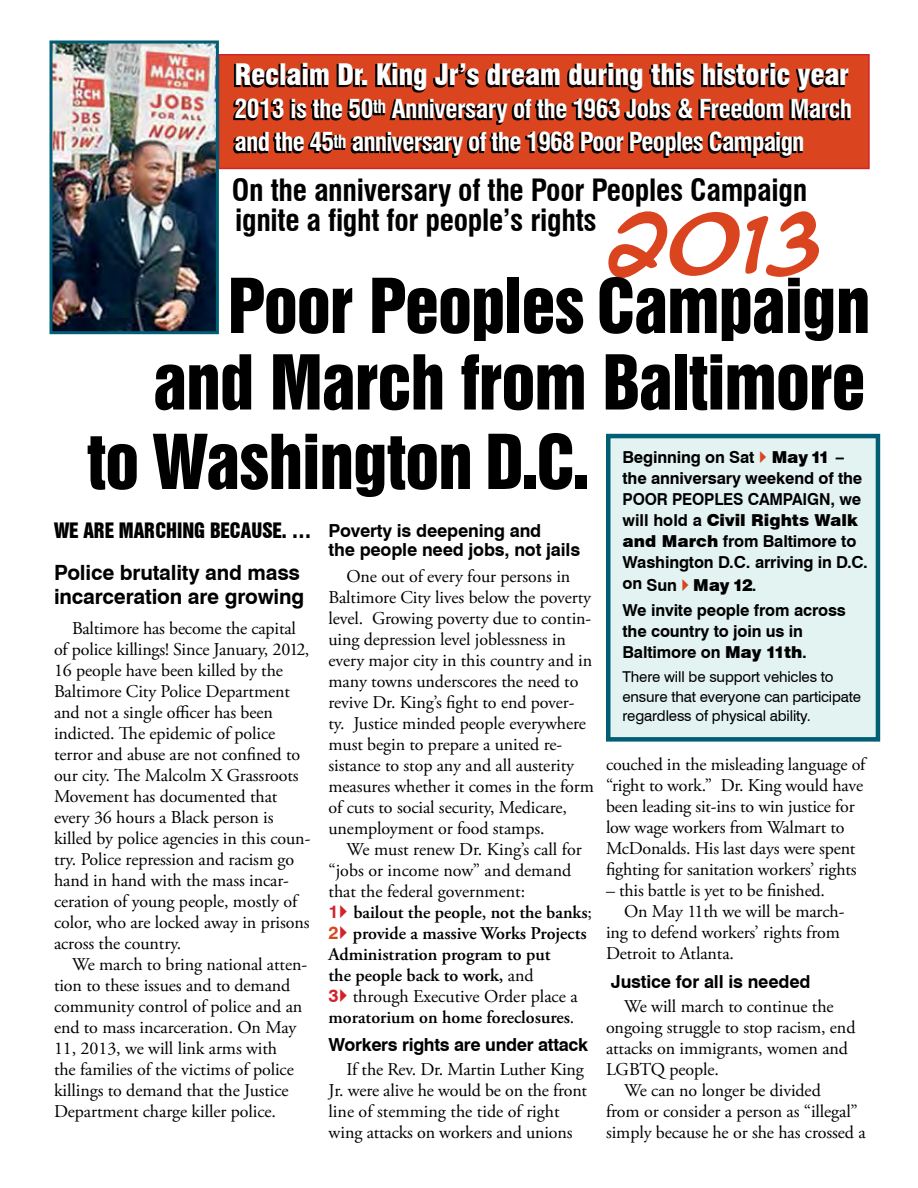
<style>
.page{position:relative;width:918px;height:1188px;background:#fff}
.page>*{position:absolute;margin:0;border:0;box-sizing:border-box;transform-origin:0 0}
.t1{font:69px "Swiss 921 BT Regular A";letter-spacing:-.01em;color:#000}
.t2{font:700 66px "Anime Ace";color:#da451f}
.t3{font:700 condensed 30px/30px "Swiss 721 BT";letter-spacing:-.01em;color:#000}
.t4{font:900 condensed 28.95px "Swiss 721 BT";letter-spacing:-.01em;color:#fff}
.t5{font:700 condensed 25.5px/33px "Swiss 721 BT";letter-spacing:-.03em;color:#fff}
.t6{font:700 21px/24px "Swiss 721 BT";letter-spacing:-.01em;color:#000}
.t7{font:19.5px "Swiss 921 BT Regular A";color:#000}
.t8{font:18px/21px "Adobe Garamond Pro";letter-spacing:-.005em;color:#000}
.t9{font:600 18px/21px "Adobe Garamond Pro";color:#000}
.t10{font:700 18px/19.5px "Swiss 721 BT";letter-spacing:-.01em;color:#000}
.t11{font:700 16.5px/21px "Swiss 721 BT";letter-spacing:-.01em;color:#000}
.t12{font:15px/19.5px "Swiss 721 BT";letter-spacing:-.01em;color:#000}
.s1{font-size:18px}
.s2{font-weight:900}
.s3{font-weight:400}
.s4{font-family:"Swiss 721 BT";font-weight:700;color:#d2232a}
.s5{font-family:"Swiss 721 BT";font-weight:700;color:#da451f}
</style>
<div class="page">
<div style="left:219px;top:55px;width:650px;height:113px;background:#da451f"></div>
<svg style="left:233px;top:63px;width:618px;height:95px"></svg>
<div style="left:218px;top:54px;width:652px;height:115px;border:1px solid #d2232a"></div>
<div style="left:608px;top:436px;width:270px;height:303px;background:#e3f3f1"></div>
<div style="left:606px;top:434px;width:274px;height:308px;border:4px solid #005e75"></div>
<img style="left:54px;top:44px;width:161px;height:286px">
<div style="left:50px;top:40px;width:169px;height:294px;border:3px solid #005e75"></div>
<h3 class="t4" style="left:234px;top:57px;width:616px">Reclaim Dr. King Jr’s dream during this historic year</h3>
<h3 class="t5" style="left:234px;top:92px;width:619px">2013 is the 50<sup>th</sup> Anniversary of the 1963 Jobs &amp; Freedom March and the 45<span class="s1">th</span> anniversary of the 1968 Poor Peoples Campaign</h3>
<h3 class="t3" style="left:232px;top:175px;width:577px">On the anniversary of the Poor Peoples Campaign ignite a fight for people’s rights</h3>
<h2 class="t2" style="left:608px;top:204px;width:217px">2013</h2>
<h1 class="t1" style="left:228px;top:261px;width:644px">Poor Peoples Campaign</h1>
<h1 class="t1" style="left:153px;top:337px;width:714px">and March from Baltimore</h1>
<h1 class="t1" style="left:87px;top:417px;width:504px">to Washington D.C.</h1>
<p class="t11" style="left:622px;top:447px;width:247px">Beginning on Sat <span class="s2">May 11</span> – the anniversary weekend of the<br>Poor Peoples Campaign, we will hold a <span class="s2">Civil Rights Walk and March</span> from Baltimore to<br>Washington D.C. arriving in D.C.</p>
<p class="t11" style="left:623px;top:572px;width:225px;line-height:25.5px">on Sun <span class="s2">May 12</span>.<br>We invite people from across</p>
<p class="t11" style="left:623px;top:621px;width:186px">the country to join us in<br>Baltimore on <span class="s2">May 11th</span>.</p>
<p class="t12" style="left:622px;top:667px;width:240px">There will be support vehicles to ensure that everyone can participate regardless of physical ability.</p>
<p class="t7" style="left:54px;top:517px;width:259px">We are Marching because. …</p>
<p class="t6" style="left:54px;top:560px;width:252px">Police brutality and mass incarceration are growing</p>
<p class="t8" style="left:54px;top:618px;width:258px;text-indent:18px">Baltimore has become the capital of police killings! Since January, 2012, 16 people have been killed by the Baltimore City Police Department and not a single officer has been indicted. The epidemic of police terror and abuse are not confined to our city. The Malcolm X Grassroots Movement has documented that every 36 hours a Black person is killed by police agencies in this coun&shy;try. Police repression and racism go hand in hand with the mass incar&shy;ceration of young people, mostly of color, who are locked away in prisons across the country.</p>
<p class="t8" style="left:54px;top:954px;width:255px;text-indent:18px">We march to bring national atten&shy;tion to these issues and to demand community control of police and an end to mass incarceration. On May 11, 2013, we will link arms with<br>the families of the victims of police killings to demand that the Justice Department charge killer police.</p>
<p class="t10" style="left:328px;top:520px;width:253px">Poverty is deepening and<br>the people need jobs, not jails</p>
<p class="t8" style="left:328px;top:566px;width:267px;text-indent:18px">One out of every four persons in Baltimore City lives below the poverty level. Growing poverty due to contin&shy;uing depression level joblessness in every major city in this country and in many towns underscores the need to revive Dr. King’s fight to end pover&shy;ty. Justice minded people everywhere must begin to prepare a united re&shy;sistance to stop any and all austerity measures whether it comes in the form of cuts to social security, Medicare, unemployment or food stamps.</p>
<p class="t9" style="left:328px;top:839px;width:265px;text-indent:18px"><span class="s3">We must renew Dr. King’s call for “jobs or income now” and demand that the federal government:<br></span><span class="s4">1</span> bailout the people, not the banks<span class="s3">;<br></span><span class="s5">2</span> provide a massive Works Projects<br>Administration program to put<br>the people back to work, <span class="s3">and<br></span><span class="s4">3</span> <span class="s3">through Executive Order place a </span>moratorium on home foreclosures<span class="s3">.</span></p>
<p class="t10" style="left:328px;top:1035px;width:261px">Workers rights are under attack</p>
<p class="t8" style="left:328px;top:1060px;width:260px;text-indent:18px">If the Rev. Dr. Martin Luther King Jr. were alive he would be on the front line of stemming the tide of right wing attacks on workers and unions</p>
<p class="t8" style="left:606px;top:755px;width:261px">couched in the misleading language of “right to work.” Dr. King would have been leading sit-ins to win justice for low wage workers from Walmart to McDonalds. His last days were spent fighting for sanitation workers’ rights</p>
<p class="t8" style="left:606px;top:881px;width:221px">– this battle is yet to be finished.</p>
<p class="t8" style="left:624px;top:902px;width:222px">On May 11th we will be march-</p>
<p class="t8" style="left:606px;top:923px;width:235px">ing to defend workers’ rights from</p>
<p class="t8" style="left:606px;top:944px;width:130px">Detroit to Atlanta.</p>
<p class="t10" style="left:611px;top:971px;width:201px">Justice for all is needed</p>
<p class="t8" style="left:624px;top:996px;width:211px">We will march to continue the</p>
<p class="t8" style="left:606px;top:1017px;width:251px">ongoing struggle to stop racism, end</p>
<p class="t8" style="left:606px;top:1038px;width:244px">attacks on immigrants, women and</p>
<p class="t8" style="left:606px;top:1059px;width:115px">LGBTQ people.</p>
<p class="t8" style="left:624px;top:1080px;width:198px">We can no longer be divided</p>
<p class="t8" style="left:606px;top:1101px;width:253px">from or consider a person as “illegal”</p>
<p class="t8" style="left:606px;top:1122px;width:261px">simply because he or she has crossed a</p>
</div>
